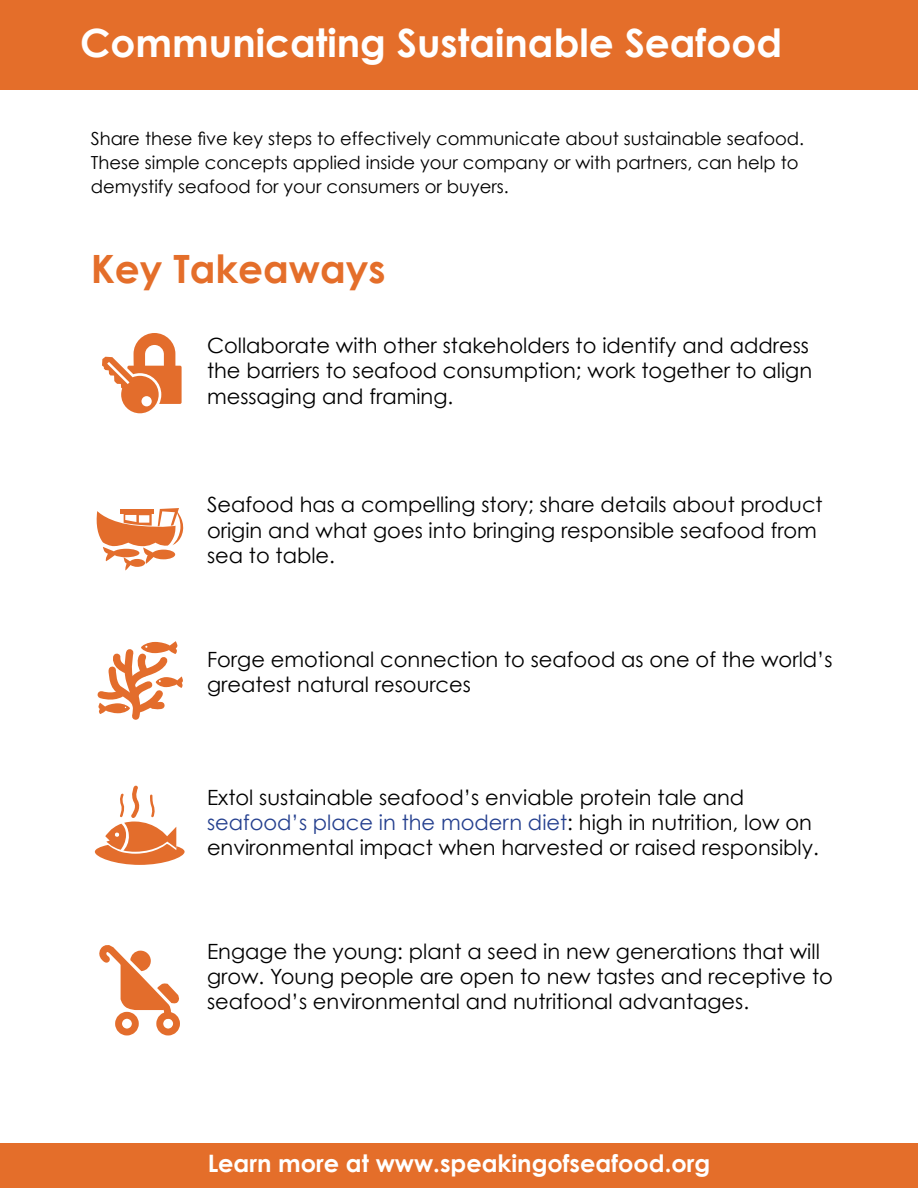
<style>
.page{position:relative;width:918px;height:1188px;background:#fff}
.page>*{position:absolute;margin:0;border:0;box-sizing:border-box;transform-origin:0 0}
.t1{font:700 39px "Century Gothic";color:#fff}
.t2{font:700 39px "Century Gothic";color:#e46e2a}
.t3{font:700 24px "Century Gothic";color:#fff}
.t4{font:21px/25.2px "Century Gothic";color:#000}
.t5{font:18px/24px "Century Gothic";color:#000}
.s1{color:#25408f}
</style>
<div class="page">
<svg style="left:102px;top:333px;width:80px;height:80px"></svg>
<svg style="left:96px;top:508px;width:88px;height:63px"></svg>
<svg style="left:97px;top:641px;width:86px;height:79px"></svg>
<svg style="left:95px;top:785px;width:90px;height:80px"></svg>
<div style="left:115px;top:1012px;width:24px;height:23px;border:7px solid #e36d2c;border-radius:50%"></div>
<div style="left:156px;top:1012px;width:24px;height:23px;border:7px solid #e36d2c;border-radius:50%"></div>
<svg style="left:99px;top:946px;width:81px;height:76px"></svg>
<div style="left:0;top:0;width:918px;height:90px;background:#e46e2a"></div>
<div style="left:0;top:1143px;width:918px;height:45px;background:#e46e2a"></div>
<h1 class="t1" style="left:80px;top:18px;width:703px">Communicating Sustainable Seafood</h1>
<p class="t5" style="left:91px;top:126px;width:715px">Share these five key steps to effectively communicate about sustainable seafood.<br>These simple concepts applied inside your company or with partners, can help to demystify seafood for your consumers or buyers.</p>
<h1 class="t2" style="left:91px;top:245px;width:296px">Key Takeaways</h1>
<p class="t4" style="left:207px;top:333px;width:607px">Collaborate with other stakeholders to identify and address the barriers to seafood consumption; work together to align messaging and framing.</p>
<p class="t4" style="left:207px;top:492px;width:617px">Seafood has a compelling story; share details about product origin and what goes into bringing responsible seafood from sea to table.</p>
<p class="t4" style="left:207px;top:646px;width:627px">Forge emotional connection to seafood as one of the world’s greatest natural resources</p>
<p class="t4" style="left:207px;top:784px;width:613px">Extol sustainable seafood’s enviable protein tale and <span class="s1">seafood’s place in the modern diet</span>: high in nutrition, low on environmental impact when harvested or raised responsibly.</p>
<p class="t4" style="left:207px;top:938px;width:627px">Engage the young: plant a seed in new generations that will grow. Young people are open to new tastes and receptive to seafood’s environmental and nutritional advantages.</p>
<p class="t3" style="left:208px;top:1148px;width:504px">Learn more at www.speakingofseafood.org</p>
</div>
